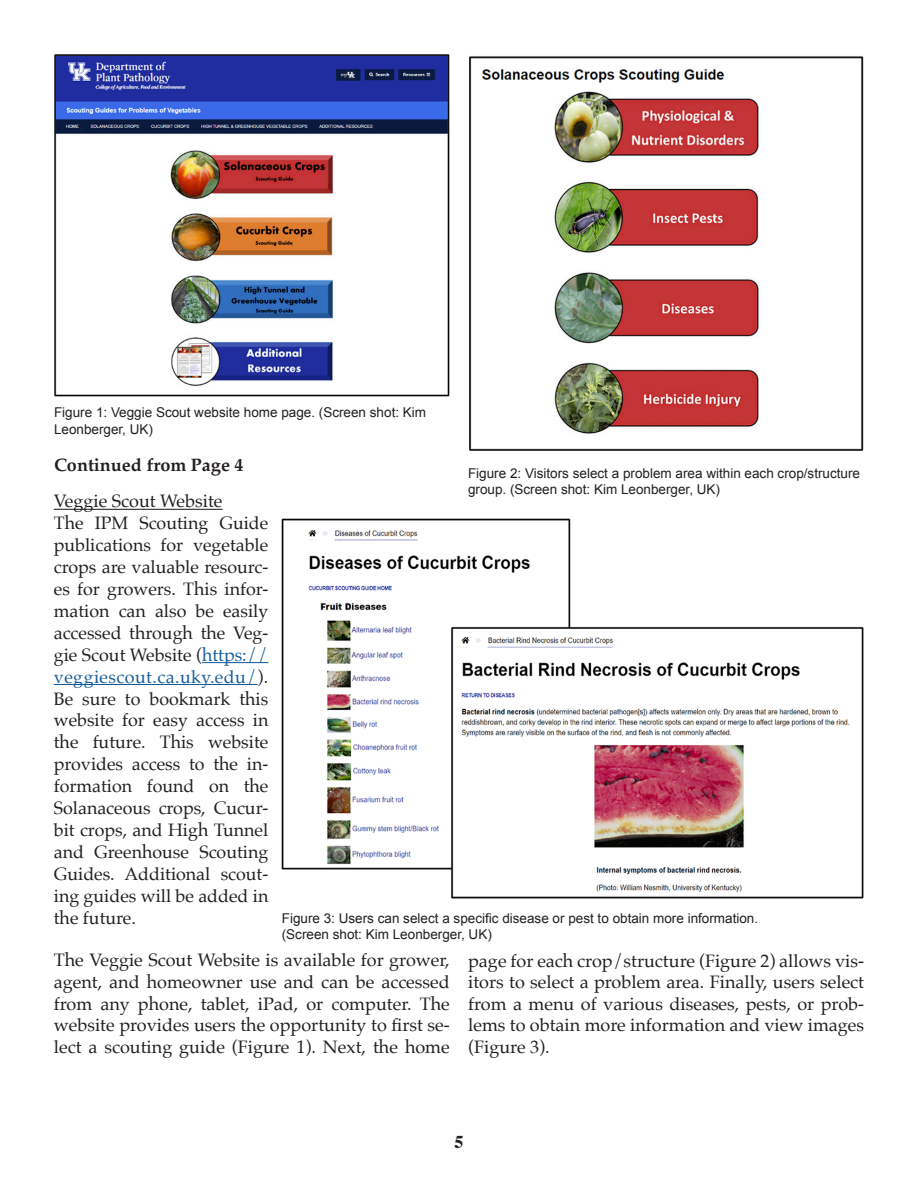
<style>
.page{position:relative;width:918px;height:1188px;background:#fff}
.page>*{position:absolute;margin:0;border:0;box-sizing:border-box;transform-origin:0 0}
.t1{font:18px/21.9px "Palatino";color:#231f20;text-align:justify}
.t2{font:700 18px "Palatino";color:#231f20}
.t3{font:700 18px "Times";color:#231f20}
.t4{font:13.5px/16.2px "Arial";color:#231f20}
.s1{color:#175d9e}
</style>
<div class="page">
<hr style="left:54px;top:509px;width:169px;height:1px;background:#231f20">
<hr style="left:202px;top:662px;width:66px;height:1px;background:#175d9e">
<hr style="left:54px;top:684px;width:204px;height:1px;background:#175d9e">
<img style="left:469px;top:56px;width:395px;height:395px">
<img style="left:54px;top:54px;width:396px;height:343px">
<img style="left:282px;top:518px;width:582px;height:381px">
<p class="t4" style="left:54px;top:405px;width:374px">Figure 1: Veggie Scout website home page. (Screen shot: Kim<br>Leonberger, UK)</p>
<p class="t2" style="left:54px;top:450px;width:191px">Continued from Page 4</p>
<p class="t4" style="left:468px;top:465px;width:394px">Figure 2: Visitors select a problem area within each crop/structure group. (Screen shot: Kim Leonberger, UK)</p>
<p class="t1" style="left:54px;top:490px;width:170px">Veggie Scout Website</p>
<p class="t1" style="left:54px;top:512px;width:216px">The IPM Scouting Guide publications for vegetable crops are valuable resourc&shy;es for growers. This infor&shy;mation can also be easily accessed through the Veg&shy;gie Scout Website (<span class="s1">https:// veggiescout.ca.uky.edu/</span>).<br>Be sure to bookmark this website for easy access in the future. This website provides access to the in&shy;formation found on the Solanaceous crops, Cucur&shy;bit crops, and High Tunnel and Greenhouse Scouting Guides. Additional scout&shy;ing guides will be added in the future.</p>
<p class="t1" style="left:54px;top:949px;width:398px">The Veggie Scout Website is available for grower, agent, and homeowner use and can be accessed from any phone, tablet, iPad, or computer. The website provides users the opportunity to first se&shy;lect a scouting guide (Figure 1). Next, the home</p>
<p class="t4" style="left:282px;top:910px;width:478px">Figure 3: Users can select a specific disease or pest to obtain more information.</p>
<p class="t4" style="left:282px;top:926px;width:212px">(Screen shot: Kim Leonberger, UK)</p>
<p class="t1" style="left:468px;top:950px;width:398px">page for each crop/structure (Figure 2) allows vis&shy;itors to select a problem area. Finally, users select from a menu of various diseases, pests, or prob&shy;lems to obtain more information and view images (Figure 3).</p>
<p class="t3" style="left:454px;top:1124px;width:10px">5</p>
</div>
